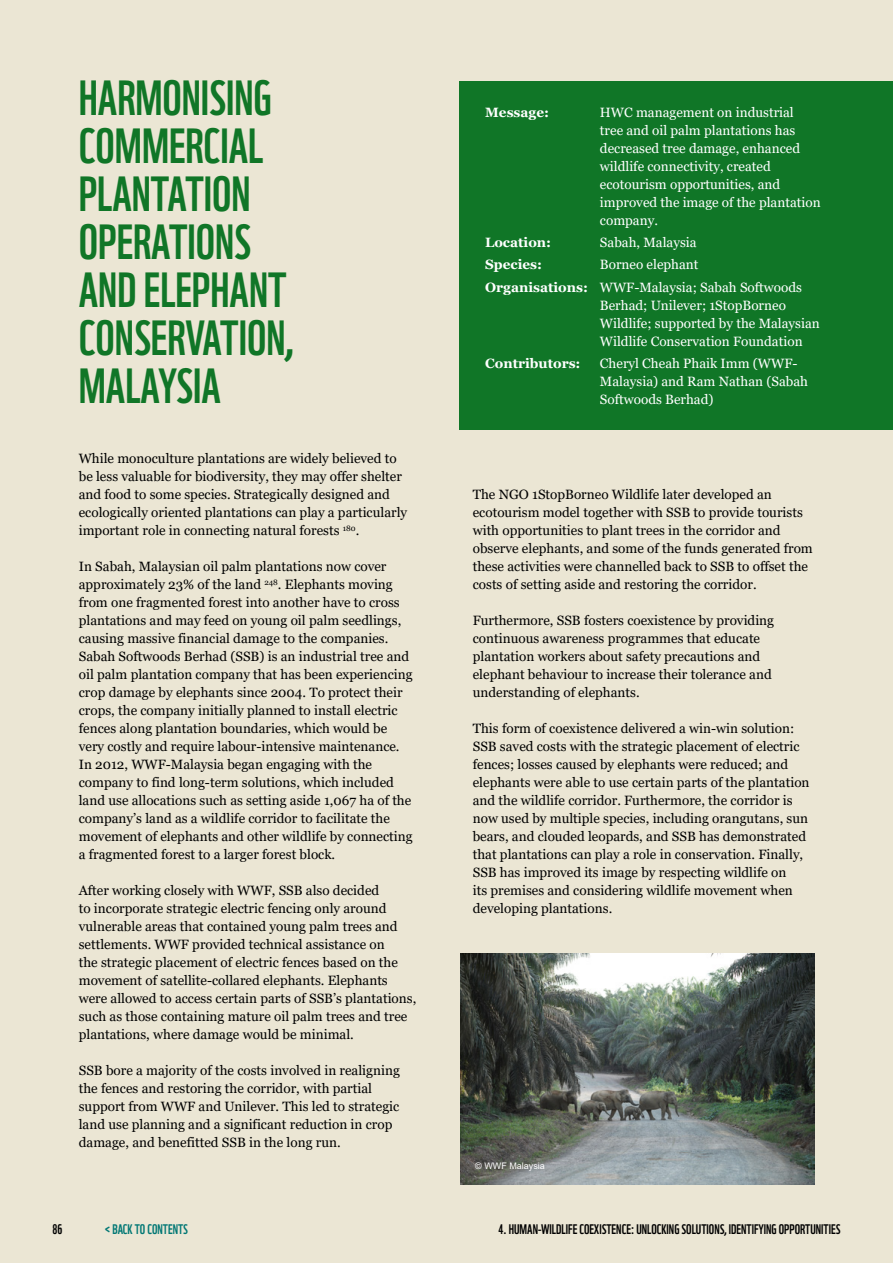
<style>
.page{position:relative;width:893px;height:1263px;background:#ebe6d4}
.page>*{position:absolute;margin:0;border:0;box-sizing:border-box;transform-origin:0 0}
.t1{font:48px/48px "WWF";color:#107627}
.t2{font:13.5px/18px "Georgia";color:#000}
.t3{font:13.5px/18px "Georgia";color:#fff}
.t4{font:13.5px "WWF";color:#000}
.t5{font:700 13.5px "Georgia";color:#fff}
.t6{font:13.5px "WWF";color:#00858c}
.t7{font:9px "Arial";color:#fff}
.s1{font-weight:700}
</style>
<div class="page">
<div style="left:460px;top:81px;width:433px;height:348px;background:#107627"></div>
<img style="left:460px;top:954px;width:354px;height:230px">
<h1 class="t1" style="left:79px;top:69px;width:216px">HARMONISING<br>COMMERCIAL<br>PLANTATION<br>OPERATIONS<br>AND ELEPHANT<br>CONSERVATION,<br>MALAYSIA</h1>
<p class="t2" style="left:79px;top:450px;width:330px">While monoculture plantations are widely believed to be less valuable for biodiversity, they may offer shelter and food to some species. Strategically designed and ecologically oriented plantations can play a particularly important role in connecting natural forests <sup>180</sup>.</p>
<p class="t2" style="left:79px;top:558px;width:335px">In Sabah, Malaysian oil palm plantations now cover approximately 23% of the land <sup>248</sup>. Elephants moving from one fragmented forest into another have to cross plantations and may feed on young oil palm seedlings, causing massive financial damage to the companies.<br>Sabah Softwoods Berhad (SSB) is an industrial tree and oil palm plantation company that has been experiencing crop damage by elephants since 2004. To protect their crops, the company initially planned to install electric fences along plantation boundaries, which would be very costly and require labour-intensive maintenance.<br>In 2012, WWF-Malaysia began engaging with the company to find long-term solutions, which included land use allocations such as setting aside 1,067 ha of the company’s land as a wildlife corridor to facilitate the movement of elephants and other wildlife by connecting a fragmented forest to a larger forest block.</p>
<p class="t2" style="left:79px;top:882px;width:339px">After working closely with WWF, SSB also decided<br>to incorporate strategic electric fencing only around vulnerable areas that contained young palm trees and settlements. WWF provided technical assistance on<br>the strategic placement of electric fences based on the movement of satellite-collared elephants. Elephants were allowed to access certain parts of SSB’s plantations, such as those containing mature oil palm trees and tree plantations, where damage would be minimal.</p>
<p class="t2" style="left:79px;top:1062px;width:323px">SSB bore a majority of the costs involved in realigning the fences and restoring the corridor, with partial support from WWF and Unilever. This led to strategic land use planning and a significant reduction in crop damage, and benefitted SSB in the long run.</p>
<p class="t4" style="left:53px;top:1219px;width:11px">86</p>
<p class="t6" style="left:105px;top:1219px;width:84px">&lt; BACK TO CONTENTS</p>
<p class="t5" style="left:485px;top:103px;width:65px">Message:</p>
<p class="t3" style="left:600px;top:103px;width:222px">HWC management on industrial<br>tree and oil palm plantations has decreased tree damage, enhanced wildlife connectivity, created ecotourism opportunities, and improved the image of the plantation company.</p>
<p class="t5" style="left:485px;top:234px;width:68px">Location:</p>
<p class="t3" style="left:600px;top:234px;width:98px">Sabah, Malaysia</p>
<p class="t5" style="left:485px;top:256px;width:58px">Species:</p>
<p class="t3" style="left:485px;top:254px;width:318px;line-height:22.2px;text-indent:115px">Borneo elephant<br><span class="s1">Organisations:</span> WWF-Malaysia; Sabah Softwoods</p>
<p class="t3" style="left:600px;top:296px;width:221px">Berhad; Unilever; 1StopBorneo<br>Wildlife; supported by the Malaysian<br>Wildlife Conservation Foundation</p>
<p class="t5" style="left:485px;top:354px;width:97px">Contributors:</p>
<p class="t3" style="left:600px;top:354px;width:210px">Cheryl Cheah Phaik Imm (WWF-<br>Malaysia) and Ram Nathan (Sabah<br>Softwoods Berhad)</p>
<p class="t2" style="left:473px;top:486px;width:342px">The NGO 1StopBorneo Wildlife later developed an ecotourism model together with SSB to provide tourists with opportunities to plant trees in the corridor and observe elephants, and some of the funds generated from these activities were channelled back to SSB to offset the costs of setting aside and restoring the corridor.</p>
<p class="t2" style="left:473px;top:612px;width:303px">Furthermore, SSB fosters coexistence by providing continuous awareness programmes that educate plantation workers about safety precautions and elephant behaviour to increase their tolerance and understanding of elephants.</p>
<p class="t2" style="left:473px;top:720px;width:338px">This form of coexistence delivered a win-win solution:<br>SSB saved costs with the strategic placement of electric fences; losses caused by elephants were reduced; and elephants were able to use certain parts of the plantation and the wildlife corridor. Furthermore, the corridor is now used by multiple species, including orangutans, sun bears, and clouded leopards, and SSB has demonstrated that plantations can play a role in conservation. Finally, SSB has improved its image by respecting wildlife on<br>its premises and considering wildlife movement when developing plantations.</p>
<p class="t7" style="left:475px;top:1159px;width:71px">© WWF Malaysia</p>
<p class="t4" style="left:498px;top:1219px;width:343px">4. HUMAN-WILDLIFE COEXISTENCE: UNLOCKING SOLUTIONS, IDENTIFYING OPPORTUNITIES</p>
</div>
